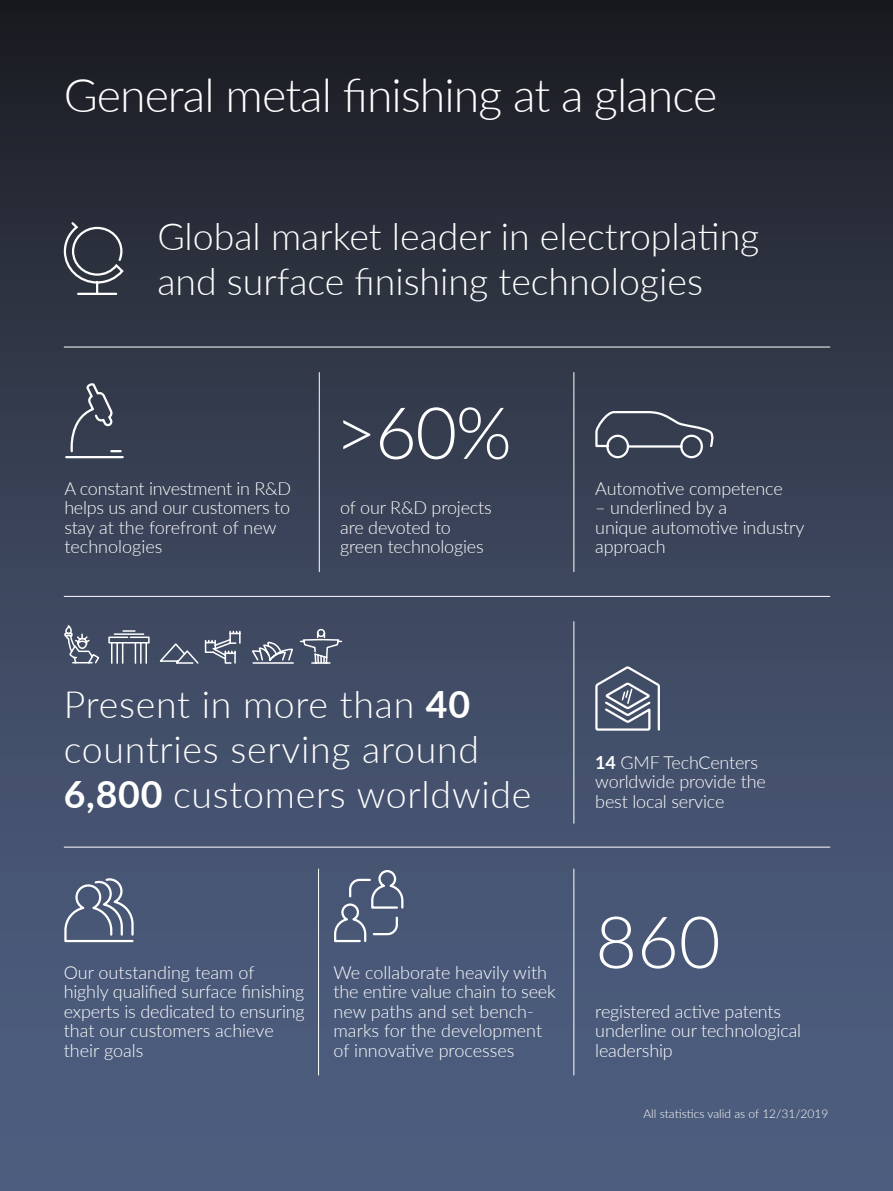
<style>
.page{position:relative;width:893px;height:1191px;background:#fff}
.page>*{position:absolute;margin:0;border:0;box-sizing:border-box;transform-origin:0 0}
.t1{font:300 72px "Lato";color:#fff}
.t2{font:300 46.5px "Lato";letter-spacing:-.02em;color:#fff}
.t3{font:300 37.5px/45px "Lato";color:#fff}
.t4{font:300 37.5px/45px "Lato";letter-spacing:.02em;color:#fff}
.t5{font:300 18px/19.5px "Lato";letter-spacing:-.01em;color:#fff}
.t6{font:300 12px "Lato";color:#fff}
.s1{font-weight:700}
</style>
<div class="page">
<div style="left:0;top:0;width:893px;height:1191px;background:linear-gradient(to bottom,#202128,#54668b)"></div>
<svg style="left:63px;top:220px;width:62px;height:76px;background:#4a4e59"></svg>
<svg style="left:594px;top:410px;width:124px;height:49px;background:#4f5665"></svg>
<svg style="left:594px;top:664px;width:67px;height:68px;background:#6b7588"></svg>
<svg style="left:63px;top:877px;width:72px;height:66px;background:#67738c"></svg>
<svg style="left:250px;top:628px;width:93px;height:36px;background:#5e677b"></svg>
<svg style="left:108px;top:629px;width:42px;height:34px"></svg>
<svg style="left:157px;top:630px;width:84px;height:35px;background:#5b6479"></svg>
<svg style="left:64px;top:626px;width:37px;height:39px"></svg>
<hr style="left:573px;top:621px;width:1px;height:202px;background:#fff">
<hr style="left:573px;top:869px;width:1px;height:206px;background:#fff">
<hr style="left:318px;top:869px;width:1px;height:206px;background:#fff">
<hr style="left:319px;top:372px;width:1px;height:199px;background:#fff">
<hr style="left:573px;top:372px;width:1px;height:199px;background:#fff">
<hr style="left:64px;top:846px;width:766px;height:1px;background:#fff">
<hr style="left:64px;top:596px;width:766px;height:1px;background:#fff">
<hr style="left:64px;top:347px;width:766px;height:1px;background:#fff">
<svg style="left:333px;top:869px;width:72px;height:74px;background:#606c87"></svg>
<svg style="left:64px;top:381px;width:61px;height:78px;background:#49505f"></svg>
<h2 class="t2" style="left:64px;top:63px;width:655px">General metal finishing at a glance</h2>
<h3 class="t3" style="left:157px;top:213px;width:604px">Global market leader in electroplating and surface finishing technologies</h3>
<p class="t5" style="left:64px;top:478px;width:228px">A constant investment in R&amp;D helps us and our customers to stay at the forefront of new technologies</p>
<h1 class="t1" style="left:335px;top:383px;width:179px">&gt;60%</h1>
<p class="t5" style="left:340px;top:497px;width:153px">of our R&amp;D projects are devoted to green technologies</p>
<p class="t5" style="left:595px;top:478px;width:189px">Automotive competence</p>
<p class="t5" style="left:595px;top:497px;width:211px">– underlined by a<br>unique automotive industry approach</p>
<h3 class="t4" style="left:64px;top:680px;width:469px">Present in more than <span class="s1">40 </span>countries serving around<br><span class="s1">6,800</span> customers worldwide</h3>
<p class="t5" style="left:595px;top:752px;width:172px"><span class="s1">14</span> GMF TechCenters worldwide provide the best local service</p>
<p class="t5" style="left:64px;top:961px;width:242px">Our outstanding team of<br>highly qualified surface finishing experts is dedicated to ensuring that our customers achieve their goals</p>
<p class="t5" style="left:333px;top:961px;width:224px">We collaborate heavily with the entire value chain to seek new paths and set bench&shy;marks for the development of innovative processes</p>
<h1 class="t1" style="left:595px;top:892px;width:127px">860</h1>
<p class="t5" style="left:595px;top:1000px;width:207px">registered active patents underline our technological leadership</p>
<p class="t6" style="left:643px;top:1105px;width:187px">All statistics valid as of 12/31/2019</p>
</div>
